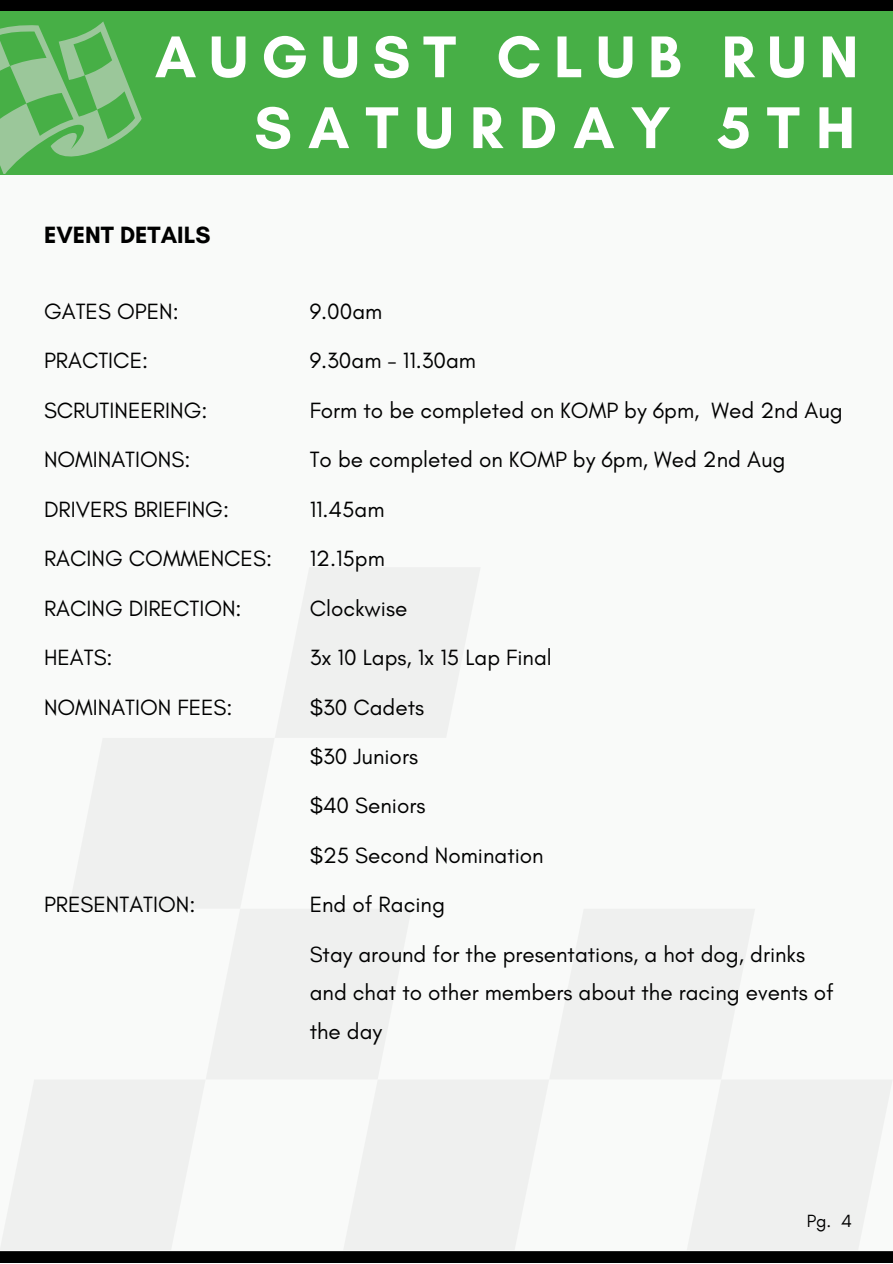
<style>
.page{position:relative;width:893px;height:1264px;background:#fff}
.page>*{position:absolute;margin:0;border:0;box-sizing:border-box;transform-origin:0 0}
.t1{font:700 60px "Glacial Indifference";letter-spacing:.215em;color:#fff}
.t2{font:700 60px "Glacial Indifference";letter-spacing:.27em;color:#fff}
.t3{font:700 24px "Glacial Indifference";color:#000}
.t4{font:22.5px/38.2px "Glacial Indifference";color:#000}
.t5{font:18px "Glacial Indifference";color:#000}
</style>
<div class="page">
<div style="left:0;top:0;width:892px;height:1262px;background:#f9faf9"></div>
<div style="left:0;top:1251px;width:892px;height:11px;background:#000"></div>
<div style="left:0;top:0;width:892px;height:11px;background:#000"></div>
<div style="left:0;top:11px;width:892px;height:163px;background:#47af46"></div>
<svg style="left:0;top:21px;width:142px;height:152px"></svg>
<p class="t1" style="left:155px;top:20px;width:705px">AUGUST CLUB RUN</p>
<p class="t2" style="left:254px;top:91px;width:602px">SATURDAY 5TH</p>
<p class="t3" style="left:44px;top:220px;width:168px">EVENT DETAILS</p>
<p class="t4" style="left:44px;top:291px;width:136px">GATES OPEN:</p>
<p class="t4" style="left:44px;top:341px;width:106px">PRACTICE:</p>
<p class="t4" style="left:44px;top:390px;width:165px">SCRUTINEERING:</p>
<p class="t4" style="left:44px;top:440px;width:148px">NOMINATIONS:</p>
<p class="t4" style="left:44px;top:489px;width:186px">DRIVERS BRIEFING:</p>
<p class="t4" style="left:44px;top:539px;width:229px">RACING COMMENCES:</p>
<p class="t4" style="left:44px;top:588px;width:199px">RACING DIRECTION:</p>
<p class="t4" style="left:44px;top:638px;width:70px">HEATS:</p>
<p class="t4" style="left:44px;top:687px;width:190px">NOMINATION FEES:</p>
<p class="t4" style="left:44px;top:885px;width:153px">PRESENTATION:</p>
<p class="t4" style="left:310px;top:291px;width:74px">9.00am</p>
<p class="t4" style="left:310px;top:341px;width:168px">9.30am - 11.30am</p>
<p class="t4" style="left:310px;top:390px;width:534px">Form to be completed on KOMP by 6pm, Wed 2nd Aug</p>
<p class="t4" style="left:310px;top:440px;width:477px">To be completed on KOMP by 6pm, Wed 2nd Aug</p>
<p class="t4" style="left:310px;top:489px;width:76px">11.45am</p>
<p class="t4" style="left:310px;top:539px;width:77px">12.15pm</p>
<p class="t4" style="left:310px;top:588px;width:99px">Clockwise</p>
<p class="t4" style="left:310px;top:638px;width:243px">3x 10 Laps, 1x 15 Lap Final</p>
<p class="t4" style="left:310px;top:687px;width:116px">$30 Cadets</p>
<p class="t4" style="left:310px;top:737px;width:110px">$30 Juniors</p>
<p class="t4" style="left:310px;top:786px;width:117px">$40 Seniors</p>
<p class="t4" style="left:310px;top:836px;width:235px">$25 Second Nomination</p>
<p class="t4" style="left:310px;top:885px;width:137px">End of Racing</p>
<p class="t4" style="left:310px;top:935px;width:525px">Stay around for the presentations, a hot dog, drinks and chat to other members about the racing events of the day</p>
<p class="t5" style="left:806px;top:1209px;width:47px">Pg. 4</p>
</div>
